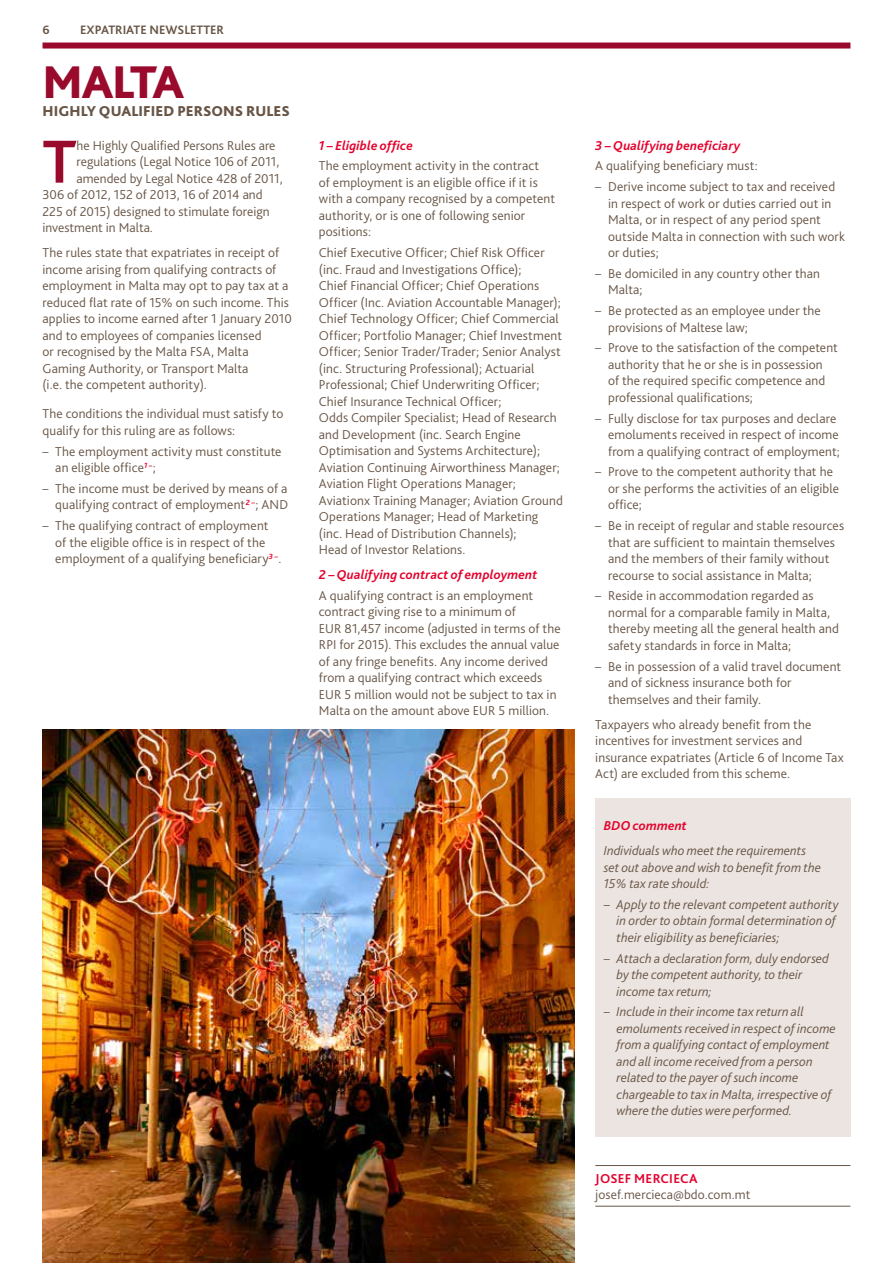
<style>
.page{position:relative;width:893px;height:1263px;background:#fff}
.page>*{position:absolute;margin:0;border:0;box-sizing:border-box;transform-origin:0 0}
.t1{font:700 63.6px "Bliss Pro";color:#990a2c}
.t2{font:800 48px "Bliss Pro";letter-spacing:-.06em;color:#990a2c}
.t3{font:800 15px "Bliss Pro";letter-spacing:.005em;color:#685546}
.t4{font:300 13.5px/16.5px "Bliss Pro";letter-spacing:.005em;color:#685546}
.t5{font:italic 300 13.5px/16.5px "Bliss Pro";letter-spacing:.005em;color:#685546}
.t6{font:italic 700 13.5px "Bliss Pro";letter-spacing:.01em;color:#e4032e}
.t7{font:700 13.5px "Bliss Pro";letter-spacing:.02em;color:#e4032e}
.t8{font:700 12.75px "Bliss Pro";color:#685546}
.s1{font-style:normal}
</style>
<div class="page">
<hr style="left:595px;top:1165px;width:255px;height:1px;background:#685546">
<hr style="left:595px;top:1206px;width:255px;height:1px;background:#685546">
<div style="left:595px;top:798px;width:255px;height:339px;background:#ebe4e0"></div>
<div style="left:43px;top:43px;width:807px;height:6px;background:#990a2c"></div>
<img style="left:43px;top:730px;width:531px;height:533px">
<p class="t8" style="left:43px;top:22px;width:9px">6</p>
<p class="t8" style="left:80px;top:22px;width:145px">EXPATRIATE NEWSLETTER</p>
<h2 class="t2" style="left:43px;top:52px;width:143px">MALTA</h2>
<p class="t3" style="left:43px;top:102px;width:249px">HIGHLY QUALIFIED PERSONS RULES</p>
<h1 class="t1" style="left:43px;top:122px;width:36px">T</h1>
<p class="t4" style="left:77px;top:137px;width:200px">he Highly Qualified Persons Rules are</p>
<p class="t4" style="left:77px;top:153px;width:204px">regulations (Legal Notice 106 of 2011,</p>
<p class="t4" style="left:77px;top:170px;width:208px">amended by Legal Notice 428 of 2011,</p>
<p class="t4" style="left:43px;top:186px;width:222px">306 of 2012, 152 of 2013, 16 of 2014 and</p>
<p class="t4" style="left:43px;top:203px;width:229px">225 of 2015) designed to stimulate foreign</p>
<p class="t4" style="left:43px;top:219px;width:112px">investment in Malta.</p>
<p class="t4" style="left:43px;top:244px;width:251px">The rules state that expatriates in receipt of income arising from qualifying contracts of employment in Malta may opt to pay tax at a reduced flat rate of 15% on such income. This applies to income earned after 1 January 2010 and to employees of companies licensed<br>or recognised by the Malta FSA, Malta Gaming Authority, or Transport Malta<br>(i.e. the competent authority).</p>
<p class="t4" style="left:43px;top:405px;width:242px">The conditions the individual must satisfy to qualify for this ruling are as follows:</p>
<p class="t4" style="left:55px;top:443px;width:228px;text-indent:-13px">– The employment activity must constitute an eligible office<sup>1</sup> <sup>–</sup>;</p>
<p class="t4" style="left:43px;top:480px;width:247px;text-align:right">– The income must be derived by means of a qualifying contract of employment<sup>2</sup> <sup>–</sup>; AND</p>
<p class="t4" style="left:55px;top:517px;width:228px;text-indent:-13px">– The qualifying contract of employment of the eligible office is in respect of the employment of a qualifying beneficiary<sup>3</sup> <sup>–</sup>.</p>
<p class="t6" style="left:319px;top:137px;width:95px">1 – Eligible office</p>
<p class="t4" style="left:319px;top:157px;width:238px">The employment activity in the contract<br>of employment is an eligible office if it is with a company recognised by a competent authority, or is one of following senior positions:</p>
<p class="t4" style="left:319px;top:244px;width:245px">Chief Executive Officer; Chief Risk Officer (inc. Fraud and Investigations Office);<br>Chief Financial Officer; Chief Operations Officer (Inc. Aviation Accountable Manager); Chief Technology Officer; Chief Commercial Officer; Portfolio Manager; Chief Investment Officer; Senior Trader/Trader; Senior Analyst (inc. Structuring Professional); Actuarial Professional; Chief Underwriting Officer; Chief Insurance Technical Officer;<br>Odds Compiler Specialist; Head of Research and Development (inc. Search Engine Optimisation and Systems Architecture); Aviation Continuing Airworthiness Manager; Aviation Flight Operations Manager; Aviationx Training Manager; Aviation Ground Operations Manager; Head of Marketing (inc. Head of Distribution Channels);<br>Head of Investor Relations.</p>
<p class="t6" style="left:319px;top:566px;width:220px">2 – Qualifying contract of employment</p>
<p class="t4" style="left:319px;top:587px;width:243px">A qualifying contract is an employment contract giving rise to a minimum of<br>EUR 81,457 income (adjusted in terms of the RPI for 2015). This excludes the annual value of any fringe benefits. Any income derived from a qualifying contract which exceeds EUR 5 million would not be subject to tax in Malta on the amount above EUR 5 million.</p>
<p class="t6" style="left:595px;top:137px;width:147px">3 – Qualifying beneficiary</p>
<p class="t4" style="left:595px;top:157px;width:164px">A qualifying beneficiary must:</p>
<p class="t4" style="left:608px;top:178px;width:238px;text-indent:-13px">– Derive income subject to tax and received in respect of work or duties carried out in Malta, or in respect of any period spent outside Malta in connection with such work or duties;</p>
<p class="t4" style="left:608px;top:265px;width:213px;text-indent:-13px">– Be domiciled in any country other than<br>Malta;</p>
<p class="t4" style="left:608px;top:302px;width:214px;text-indent:-13px">– Be protected as an employee under the provisions of Maltese law;</p>
<p class="t4" style="left:608px;top:339px;width:231px;text-indent:-13px">– Prove to the satisfaction of the competent authority that he or she is in possession<br>of the required specific competence and professional qualifications;</p>
<p class="t4" style="left:608px;top:410px;width:233px;text-indent:-13px">– Fully disclose for tax purposes and declare emoluments received in respect of income from a qualifying contract of employment;</p>
<p class="t4" style="left:608px;top:463px;width:232px;text-indent:-13px">– Prove to the competent authority that he or she performs the activities of an eligible office;</p>
<p class="t4" style="left:608px;top:517px;width:238px;text-indent:-13px">– Be in receipt of regular and stable resources that are sufficient to maintain themselves and the members of their family without recourse to social assistance in Malta;</p>
<p class="t4" style="left:608px;top:587px;width:232px;text-indent:-13px">– Reside in accommodation regarded as normal for a comparable family in Malta, thereby meeting all the general health and safety standards in force in Malta;</p>
<p class="t4" style="left:608px;top:658px;width:235px;text-indent:-13px">– Be in possession of a valid travel document and of sickness insurance both for themselves and their family.</p>
<p class="t4" style="left:595px;top:716px;width:250px">Taxpayers who already benefit from the incentives for investment services and insurance expatriates (Article 6 of Income Tax Act) are excluded from this scheme.</p>
<p class="t6" style="left:604px;top:817px;width:85px">BDO comment</p>
<p class="t5" style="left:604px;top:842px;width:219px">Individuals who meet the requirements set out above and wish to benefit from the<br>15% tax rate should:</p>
<p class="t5" style="left:617px;top:896px;width:224px;text-indent:-13px"><span class="s1">–</span> Apply to the relevant competent authority in order to obtain formal determination of their eligibility as beneficiaries;</p>
<p class="t5" style="left:617px;top:949px;width:214px;text-indent:-13px"><span class="s1">–</span> Attach a declaration form, duly endorsed by the competent authority, to their income tax return;</p>
<p class="t5" style="left:617px;top:1003px;width:221px;text-indent:-13px"><span class="s1">–</span> Include in their income tax return all emoluments received in respect of income from a qualifying contact of employment and all income received from a person related to the payer of such income chargeable to tax in Malta, irrespective of where the duties were performed.</p>
<p class="t7" style="left:595px;top:1170px;width:104px">JOSEF MERCIECA</p>
<p class="t4" style="left:595px;top:1186px;width:157px">josef.mercieca@bdo.com.mt</p>
</div>
